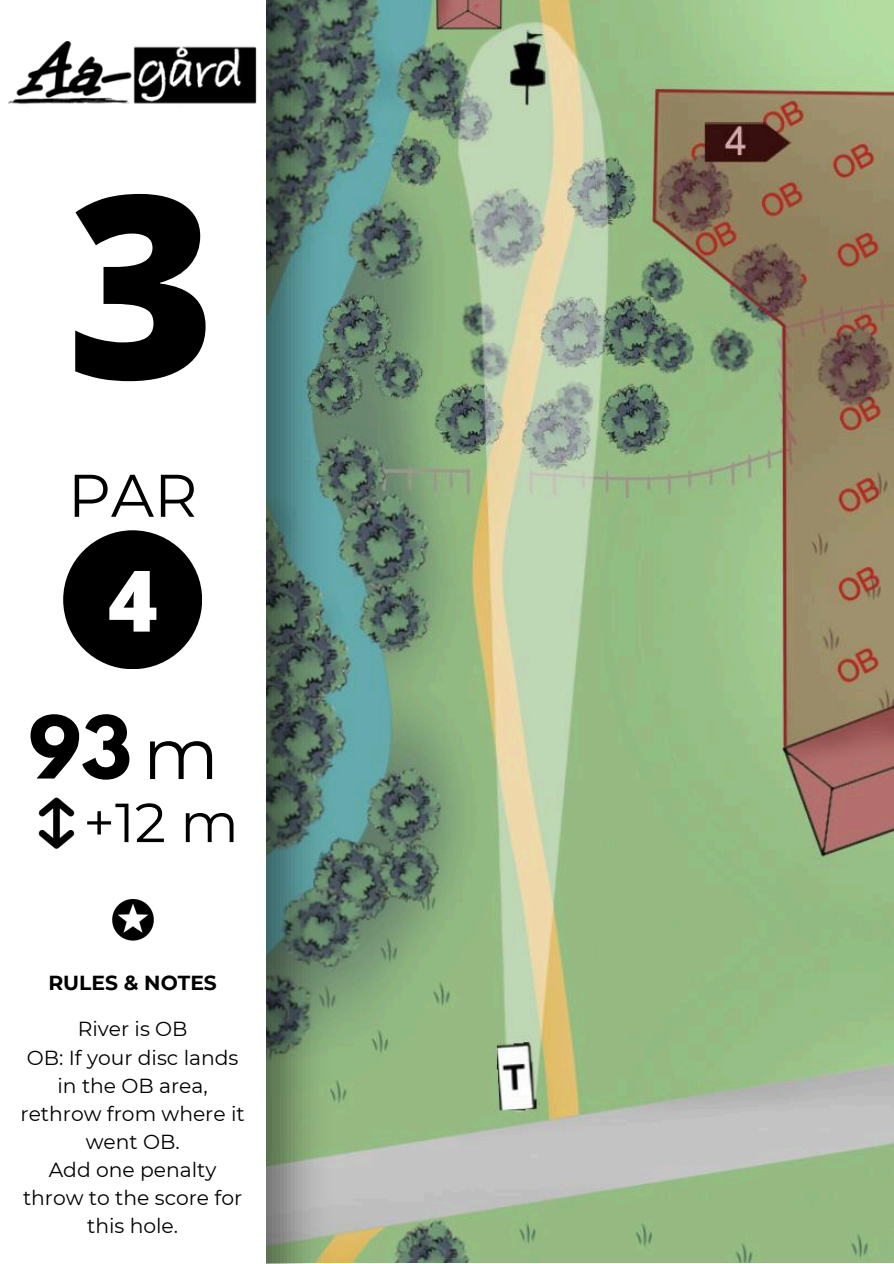
<style>
.page{position:relative;width:894px;height:1264px;background:#fff}
.page>*{position:absolute;margin:0;border:0;box-sizing:border-box;transform-origin:0 0}
.t1{font:800 255px "Open Sans";color:#000}
.t2{font:800 84.9px "Open Sans";color:#fff}
.t3{font:700 76.5px "League Spartan";color:#000}
.t4{font:60px "Montserrat";color:#000}
.t5{font:54.9px "Montserrat";color:#000}
.t6{font:20.25px/28.2px "Montserrat";color:#000;text-align:center}
.t7{font:700 20.25px "Montserrat";color:#000}
.s1{font-family:"Montserrat";font-weight:400;font-size:71.4px}
</style>
<div class="page">
<img style="left:38px;top:797px;width:37px;height:52px">
<img style="left:8px;top:42px;width:249px;height:62px">
<div style="left:63px;top:530px;width:139px;height:139px;background:#000;border-radius:50%"></div>
<img style="left:331px;top:0;width:562px;height:1262px">
<img style="left:266px;top:0;width:65px;height:1263px">
<img style="left:112px;top:899px;width:42px;height:41px">
<p class="t1" style="left:66px;top:106px;width:151px">3</p>
<p class="t4" style="left:68px;top:458px;width:131px">PAR</p>
<p class="t2" style="left:108px;top:541px;width:51px">4</p>
<h3 class="t3" style="left:28px;top:709px;width:192px">93<span class="s1">m</span></h3>
<h2 class="t5" style="left:83px;top:789px;width:157px">+12 m</h2>
<p class="t7" style="left:48px;top:970px;width:170px">RULES &amp; NOTES</p>
<p class="t6" style="left:78px;top:1015px;width:111px">River is OB</p>
<p class="t6" style="left:21px;top:1043px;width:225px">OB: If your disc lands in the OB area, rethrow from where it went OB.</p>
<p class="t6" style="left:23px;top:1155px;width:221px">Add one penalty throw to the score for this hole.</p>
</div>
